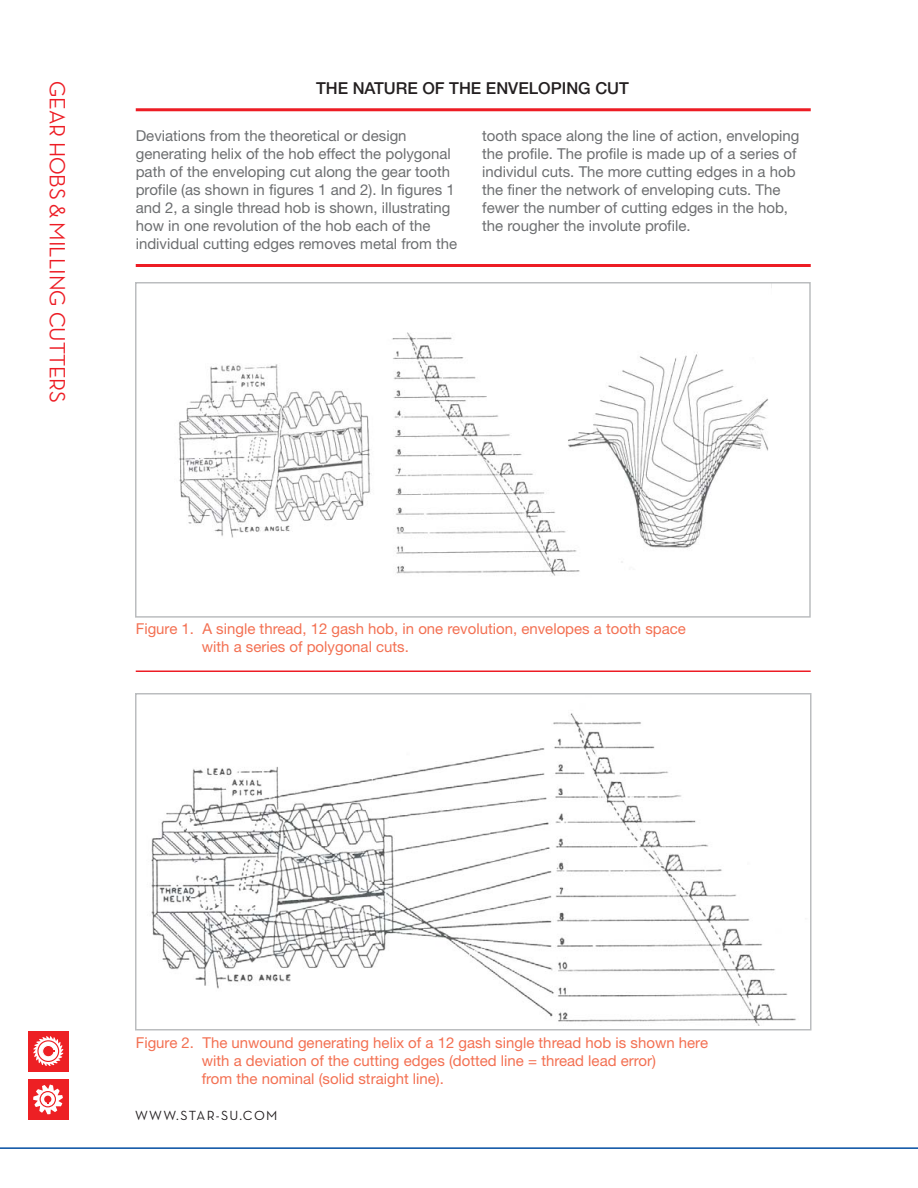
<style>
.page{position:relative;width:918px;height:1188px;background:#fff}
.page>*{position:absolute;margin:0;border:0;box-sizing:border-box;transform-origin:0 0}
.t1{font:500 22.5px "Neutra Disp";color:#ed1c24}
.t2{font:500 16.5px "Helvetica Neue";color:#231f20}
.t3{font:15px/18px "Helvetica Neue";color:#6c6e70}
.t4{font:15px/18px "Helvetica Neue";color:#f37052}
.t5{font:13.5px "Neutra Text";letter-spacing:.1em;color:#231f20}
</style>
<div class="page">
<hr style="left:0;top:1147px;width:918px;height:2px;background:#034ea2">
<div style="left:28px;top:1079px;width:41px;height:40px;background:#ed2024"></div>
<svg style="left:33px;top:1085px;width:30px;height:29px"></svg>
<div style="left:28px;top:1031px;width:41px;height:40px;background:#ed2024"></div>
<svg style="left:33px;top:1036px;width:30px;height:30px"></svg>
<hr style="left:136px;top:108px;width:675px;height:3px;background:#ed1c24">
<img style="left:178px;top:285px;width:594px;height:291px">
<div style="left:135px;top:282px;width:676px;height:336px;border:2px solid #bbbdbf"></div>
<img style="left:151px;top:713px;width:645px;height:313px">
<div style="left:135px;top:693px;width:677px;height:337px;border:2px solid #bbbdbf"></div>
<hr style="left:136px;top:264px;width:675px;height:3px;background:#ed1c24">
<hr style="left:136px;top:670px;width:675px;height:2px;background:#ed1c24">
<h1 class="t1" style="left:65px;top:81px;width:324px;rotate:90deg">GEAR HOBS &amp; MILLING CUTTERS</h1>
<p class="t2" style="left:316px;top:82px;width:314px">THE NATURE OF THE ENVELOPING CUT</p>
<p class="t3" style="left:136px;top:128px;width:323px">Deviations from the theoretical or design generating helix of the hob effect the polygonal path of the enveloping cut along the gear tooth profile (as shown in figures 1 and 2). In figures 1 and 2, a single thread hob is shown, illustrating how in one revolution of the hob each of the individual cutting edges removes metal from the</p>
<p class="t3" style="left:482px;top:128px;width:319px">tooth space along the line of action, enveloping the profile. The profile is made up of a series of individul cuts. The more cutting edges in a hob the finer the network of enveloping cuts. The fewer the number of cutting edges in the hob, the rougher the involute profile.</p>
<p class="t4" style="left:202px;top:621px;width:486px;text-indent:-66px">Figure 1. A single thread, 12 gash hob, in one revolution, envelopes a tooth space with a series of polygonal cuts.</p>
<p class="t4" style="left:202px;top:1035px;width:508px;text-indent:-66px">Figure 2. The unwound generating helix of a 12 gash single thread hob is shown here with a deviation of the cutting edges (dotted line = thread lead error)<br>from the nominal (solid straight line).</p>
<p class="t5" style="left:135px;top:1110px;width:144px">WWW.STAR-SU.COM</p>
</div>
